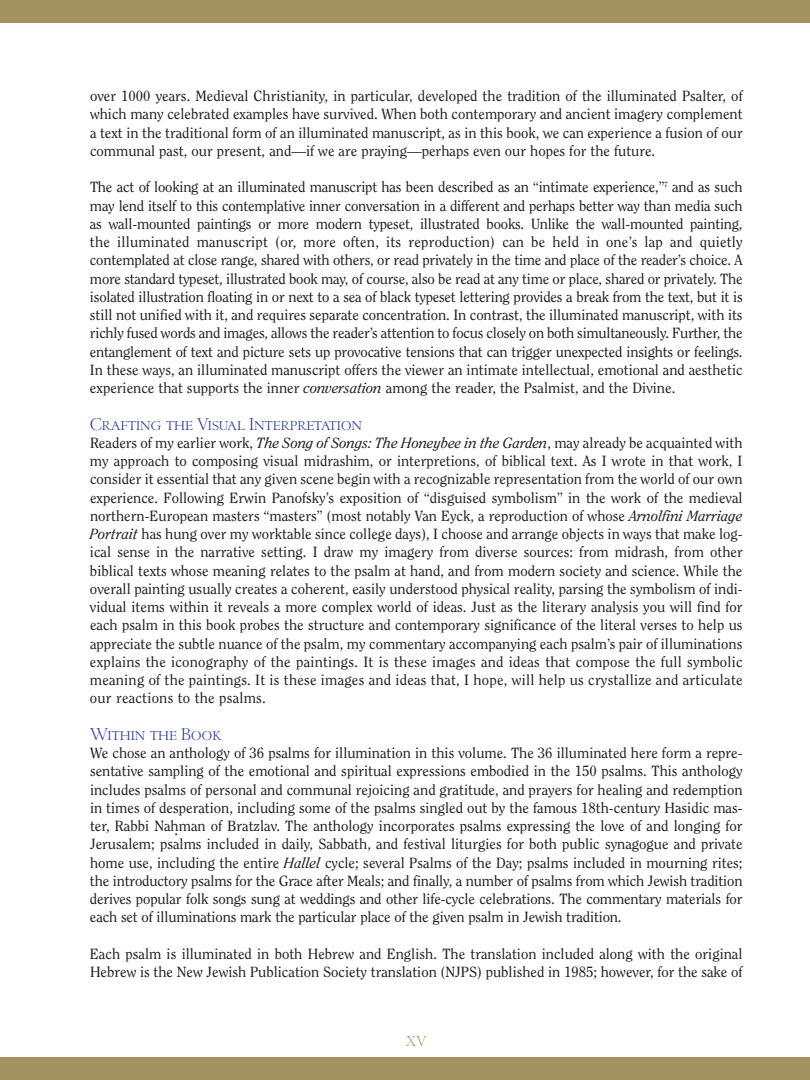
<style>
.page{position:relative;width:810px;height:1080px;background:#fff}
.page>*{position:absolute;margin:0;border:0;box-sizing:border-box;transform-origin:0 0}
.t1{font:16.25px "Equate";color:#293795}
.t2{font:14.75px/18.2px "Clearface";color:#231f20;text-align:justify}
.t3{font:13.75px "Equate";color:#a29161}
.s1{font-style:italic}
</style>
<div class="page">
<div style="left:0;top:0;width:810px;height:23px;background:#a29161"></div>
<div style="left:0;top:1058px;width:810px;height:22px;background:#a29161"></div>
<p class="t2" style="left:90px;top:88px;width:654px">over 1000 years. Medieval Christianity, in particular, developed the tradition of the illuminated Psalter, of which many celebrated examples have survived. When both contemporary and ancient imagery complement a text in the traditional form of an illuminated manuscript, as in this book, we can experience a fusion of our communal past, our present, and—if we are praying—perhaps even our hopes for the future.</p>
<p class="t2" style="left:90px;top:179px;width:654px">The act of looking at an illuminated manuscript has been described as an “intimate experience,”<sup>7</sup> and as such may lend itself to this contemplative inner conversation in a different and perhaps better way than media such as wall-mounted paintings or more modern typeset, illustrated books. Unlike the wall-mounted painting, the illuminated manuscript (or, more often, its reproduction) can be held in one’s lap and quietly contemplated at close range, shared with others, or read privately in the time and place of the reader’s choice. A more standard typeset, illustrated book may, of course, also be read at any time or place, shared or privately. The isolated illustration floating in or next to a sea of black typeset lettering provides a break from the text, but it is still not unified with it, and requires separate concentration. In contrast, the illuminated manuscript, with its richly fused words and images, allows the reader’s attention to focus closely on both simultaneously. Further, the entanglement of text and picture sets up provocative tensions that can trigger unexpected insights or feelings.<br>In these ways, an illuminated manuscript offers the viewer an intimate intellectual, emotional and aesthetic experience that supports the inner <span class="s1">conversation</span> among the reader, the Psalmist, and the Divine.</p>
<p class="t1" style="left:90px;top:415px;width:274px">Crafting the Visual Interpretation</p>
<p class="t2" style="left:90px;top:435px;width:654px">Readers of my earlier work, <span class="s1">The Song of Songs: The Honeybee in the Garden</span>, may already be acquainted with my approach to composing visual midrashim, or interpretions, of biblical text. As I wrote in that work, I consider it essential that any given scene begin with a recognizable representation from the world of our own experience. Following Erwin Panofsky’s exposition of “disguised symbolism” in the work of the medieval northern-European masters “masters” (most notably Van Eyck, a reproduction of whose <span class="s1">Arnolfini Marriage Portrait</span> has hung over my worktable since college days), I choose and arrange objects in ways that make log&shy;ical sense in the narrative setting. I draw my imagery from diverse sources: from midrash, from other biblical texts whose meaning relates to the psalm at hand, and from modern society and science. While the overall painting usually creates a coherent, easily understood physical reality, parsing the symbolism of indi&shy;vidual items within it reveals a more complex world of ideas. Just as the literary analysis you will find for each psalm in this book probes the structure and contemporary significance of the literal verses to help us appreciate the subtle nuance of the psalm, my commentary accompanying each psalm’s pair of illuminations explains the iconography of the paintings. It is these images and ideas that compose the full symbolic meaning of the paintings. It is these images and ideas that, I hope, will help us crystallize and articulate our reactions to the psalms.</p>
<p class="t1" style="left:90px;top:725px;width:133px">Within the Book</p>
<p class="t2" style="left:90px;top:745px;width:654px">We chose an anthology of 36 psalms for illumination in this volume. The 36 illuminated here form a repre&shy;sentative sampling of the emotional and spiritual expressions embodied in the 150 psalms. This anthology includes psalms of personal and communal rejoicing and gratitude, and prayers for healing and redemption in times of desperation, including some of the psalms singled out by the famous 18th-century Hasidic mas&shy;ter, Rabbi Nah.man of Bratzlav. The anthology incorporates psalms expressing the love of and longing for Jerusalem; psalms included in daily, Sabbath, and festival liturgies for both public synagogue and private home use, including the entire <span class="s1">Hallel</span> cycle; several Psalms of the Day; psalms included in mourning rites; the introductory psalms for the Grace after Meals; and finally, a number of psalms from which Jewish tradition derives popular folk songs sung at weddings and other life-cycle celebrations. The commentary materials for each set of illuminations mark the particular place of the given psalm in Jewish tradition.</p>
<p class="t2" style="left:90px;top:946px;width:654px">Each psalm is illuminated in both Hebrew and English. The translation included along with the original<br>Hebrew is the New Jewish Publication Society translation (NJPS) published in 1985; however, for the sake of</p>
<p class="t3" style="left:406px;top:1034px;width:22px">XV</p>
</div>
